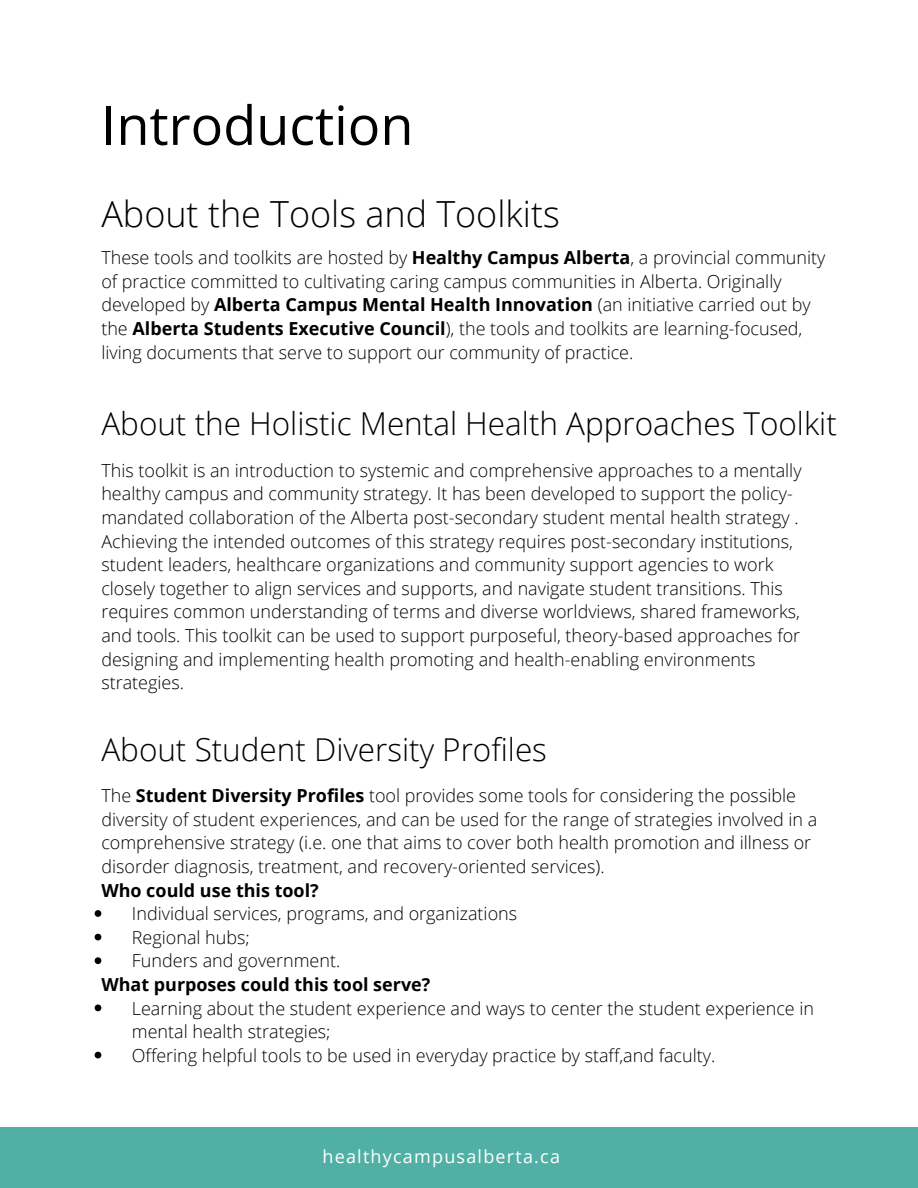
<style>
.page{position:relative;width:918px;height:1188px;background:#fff}
.page>*{position:absolute;margin:0;border:0;box-sizing:border-box;transform-origin:0 0}
.t1{font:54px "Open Sans";color:#000}
.t2{font:300 36px "Open Sans";color:#000}
.t3{font:300 31.5px "Open Sans";color:#000}
.t4{font:300 18px/23.5px "Open Sans";color:#000}
.t5{font:700 18px "Open Sans";color:#000}
.t6{font:18px "Open Sans";letter-spacing:.07em;color:#fff}
.s1{font-weight:700}
</style>
<div class="page">
<div style="left:0;top:1127px;width:918px;height:61px;background:#51b0a5"></div>
<svg style="left:95px;top:910px;width:6px;height:7px"></svg>
<svg style="left:95px;top:934px;width:6px;height:6px"></svg>
<svg style="left:95px;top:957px;width:6px;height:7px"></svg>
<svg style="left:95px;top:1005px;width:6px;height:6px"></svg>
<svg style="left:95px;top:1052px;width:6px;height:6px"></svg>
<h1 class="t1" style="left:101px;top:87px;width:314px">Introduction</h1>
<h2 class="t2" style="left:101px;top:188px;width:460px">About the Tools and Toolkits</h2>
<p class="t4" style="left:101px;top:245px;width:725px">These tools and toolkits are hosted by <span class="s1">Healthy Campus Alberta</span>, a provincial community of practice committed to cultivating caring campus communities in Alberta. Originally developed by <span class="s1">Alberta Campus Mental Health Innovation</span> (an initiative carried out by the <span class="s1">Alberta Students Executive Council</span>), the tools and toolkits are learning-focused, living documents that serve to support our community of practice.</p>
<h3 class="t3" style="left:101px;top:402px;width:737px">About the Holistic Mental Health Approaches Toolkit</h3>
<p class="t4" style="left:101px;top:458px;width:702px">This toolkit is an introduction to systemic and comprehensive approaches to a mentally healthy campus and community strategy. It has been developed to support the policy&shy;mandated collaboration of the Alberta post-secondary student mental health strategy .<br>Achieving the intended outcomes of this strategy requires post-secondary institutions, student leaders, healthcare organizations and community support agencies to work closely together to align services and supports, and navigate student transitions. This requires common understanding of terms and diverse worldviews, shared frameworks, and tools. This toolkit can be used to support purposeful, theory-based approaches for designing and implementing health promoting and health-enabling environments strategies.</p>
<h3 class="t3" style="left:101px;top:727px;width:447px">About Student Diversity Profiles</h3>
<p class="t4" style="left:101px;top:783px;width:718px">The <span class="s1">Student Diversity Profiles</span> tool provides some tools for considering the possible diversity of student experiences, and can be used for the range of strategies involved in a comprehensive strategy (i.e. one that aims to cover both health promotion and illness or disorder diagnosis, treatment, and recovery-oriented services).</p>
<p class="t5" style="left:101px;top:877px;width:219px">Who could use this tool?</p>
<p class="t4" style="left:132px;top:901px;width:387px">Individual services, programs, and organizations<br>Regional hubs;<br>Funders and government.</p>
<p class="t4" style="left:132px;top:996px;width:684px">Learning about the student experience and ways to center the student experience in mental health strategies;<br>Offering helpful tools to be used in everyday practice by staff,and faculty.</p>
<p class="t5" style="left:101px;top:972px;width:331px">What purposes could this tool serve?</p>
<p class="t6" style="left:322px;top:1144px;width:239px">healthycampusalberta.ca</p>
</div>
